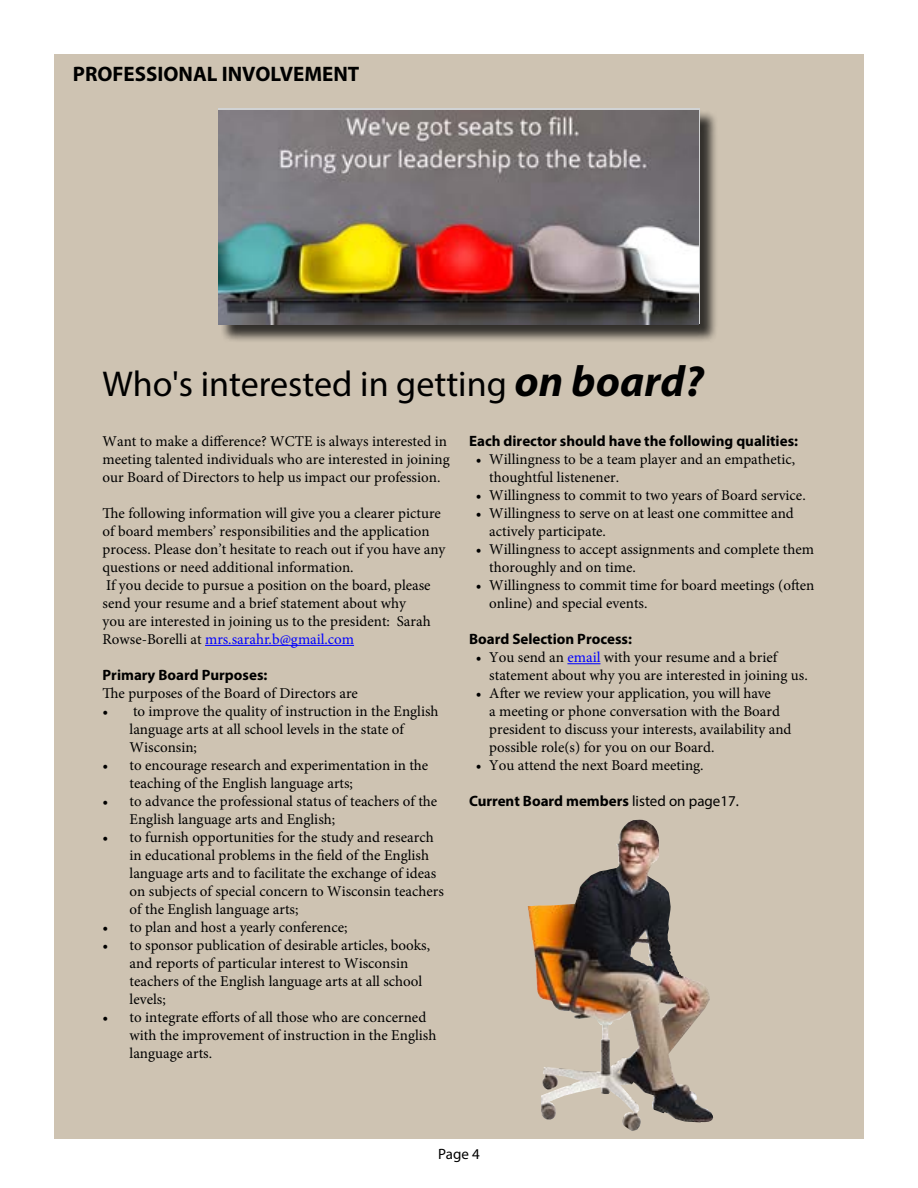
<style>
.page{position:relative;width:918px;height:1188px;background:#fff}
.page>*{position:absolute;margin:0;border:0;box-sizing:border-box;transform-origin:0 0}
.t1{font:36px "Myriad Pro";color:#000}
.t2{font:700 21px "Myriad Pro";color:#000}
.t3{font:15px/18px "Minion Pro";color:#000}
.t4{font:700 15px "Myriad Pro";color:#000}
.t5{font:15px "Myriad Pro";color:#000}
.s1{font-weight:700;font-style:italic;font-size:43.5px}
.s2{color:#00f}
.s3{font-weight:400}
</style>
<div class="page">
<div style="left:54px;top:54px;width:810px;height:1085px;background:#cec3b2"></div>
<hr style="left:205px;top:645px;width:149px;height:1px;background:#00f">
<hr style="left:567px;top:663px;width:34px;height:1px;background:#00f">
<div style="left:221px;top:111px;width:498px;height:232px;background:#000;opacity:.75"></div>
<img style="left:218px;top:111px;width:480px;height:213px">
<img style="left:528px;top:820px;width:186px;height:311px">
<svg style="left:608px;top:1011px;width:31px;height:62px"></svg>
<svg style="left:659px;top:1003px;width:17px;height:16px"></svg>
<svg style="left:630px;top:931px;width:23px;height:35px"></svg>
<h2 class="t2" style="left:73px;top:60px;width:288px">PROFESSIONAL INVOLVEMENT</h2>
<h1 class="t1" style="left:103px;top:362px;width:603px">Who's interested in getting <span class="s1">on board?</span></h1>
<p class="t3" style="left:103px;top:432px;width:349px">Want to make a difference? WCTE is always interested in meeting talented individuals who are interested in joining our Board of Directors to help us impact our profession.</p>
<p class="t3" style="left:103px;top:504px;width:344px">The following information will give you a clearer picture of board members’ responsibilities and the application process. Please don’t hesitate to reach out if you have any questions or need additional information.<br>If you decide to pursue a position on the board, please send your resume and a brief statement about why<br>you are interested in joining us to the president: Sarah Rowse-Borelli at <span class="s2">mrs.sarahr.b@gmail.com</span></p>
<p class="t4" style="left:103px;top:665px;width:166px">Primary Board Purposes:</p>
<p class="t3" style="left:103px;top:684px;width:257px">The purposes of the Board of Directors are</p>
<p class="t3" style="left:130px;top:702px;width:311px;text-indent:-27px">• to improve the quality of instruction in the English language arts at all school levels in the state of<br>Wisconsin;</p>
<p class="t3" style="left:130px;top:756px;width:300px;text-indent:-27px">• to encourage research and experimentation in the teaching of the English language arts;</p>
<p class="t3" style="left:130px;top:792px;width:309px;text-indent:-27px">• to advance the professional status of teachers of the<br>English language arts and English;</p>
<p class="t3" style="left:130px;top:828px;width:316px;text-indent:-27px">• to furnish opportunities for the study and research in educational problems in the field of the English language arts and to facilitate the exchange of ideas on subjects of special concern to Wisconsin teachers of the English language arts;</p>
<p class="t3" style="left:103px;top:918px;width:247px">• to plan and host a yearly conference;</p>
<p class="t3" style="left:130px;top:936px;width:302px;text-indent:-27px">• to sponsor publication of desirable articles, books, and reports of particular interest to Wisconsin teachers of the English language arts at all school levels;</p>
<p class="t3" style="left:130px;top:1008px;width:308px;text-indent:-27px">• to integrate efforts of all those who are concerned with the improvement of instruction in the English language arts.</p>
<p class="t4" style="left:469px;top:431px;width:331px">Each director should have the following qualities:</p>
<p class="t3" style="left:489px;top:451px;width:307px;text-indent:-14px">• Willingness to be a team player and an empathetic, thoughtful listenener.</p>
<p class="t3" style="left:476px;top:487px;width:331px">• Willingness to commit to two years of Board service.</p>
<p class="t3" style="left:489px;top:505px;width:306px;text-indent:-14px">• Willingness to serve on at least one committee and actively participate.</p>
<p class="t3" style="left:489px;top:541px;width:326px;text-indent:-14px">• Willingness to accept assignments and complete them thoroughly and on time.</p>
<p class="t3" style="left:489px;top:577px;width:326px;text-indent:-14px">• Willingness to commit time for board meetings (often online) and special events.</p>
<p class="t4" style="left:469px;top:629px;width:164px">Board Selection Process:</p>
<p class="t3" style="left:489px;top:649px;width:320px;text-indent:-14px">• You send an <span class="s2">email</span> with your resume and a brief statement about why you are interested in joining us.</p>
<p class="t3" style="left:489px;top:685px;width:304px;text-indent:-14px">• After we review your application, you will have<br>a meeting or phone conversation with the Board president to discuss your interests, availability and possible role(s) for you on our Board.</p>
<p class="t3" style="left:476px;top:757px;width:229px">• You attend the next Board meeting.</p>
<p class="t4" style="left:469px;top:791px;width:271px">Current Board members <span class="s3">listed on page17.</span></p>
<p class="t5" style="left:438px;top:1144px;width:43px">Page 4</p>
</div>
